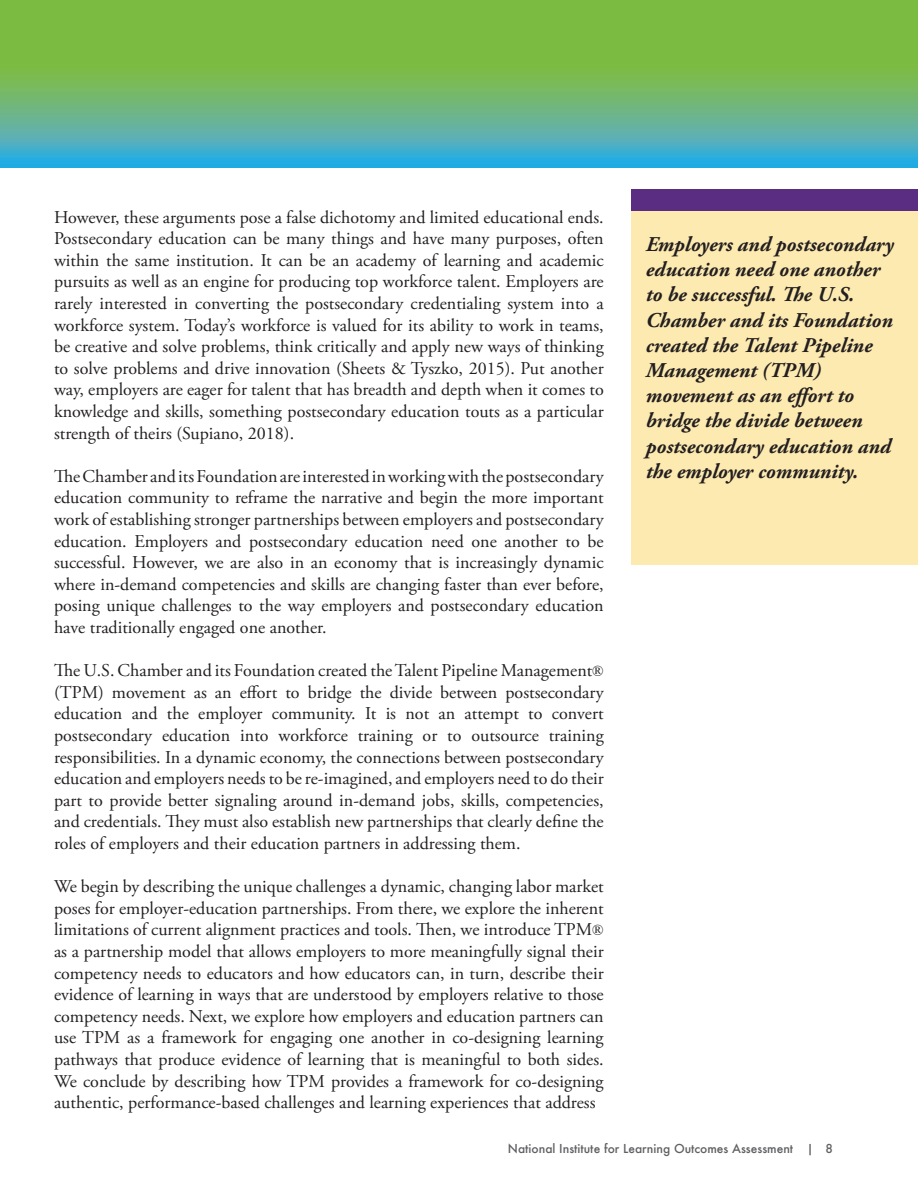
<style>
.page{position:relative;width:918px;height:1188px;background:#fff}
.page>*{position:absolute;margin:0;border:0;box-sizing:border-box;transform-origin:0 0}
.t1{font:italic 700 21px/25.2px "Adobe Garamond Pro";color:#231f20}
.t2{font:18px/21.6px "Adobe Garamond Pro";color:#231f20;text-align:justify}
.t3{font:500 12px "Futura";color:#5f6062}
.s1{font-family:"Garamond";font-size:15px}
</style>
<div class="page">
<div style="left:631px;top:204px;width:287px;height:361px;background:#fdeab0"></div>
<div style="left:631px;top:189px;width:287px;height:22px;background:#5a2c82"></div>
<svg style="left:0;top:0;width:918px;height:167px;background:#6bb671"></svg>
<p class="t2" style="left:54px;top:207px;width:551px">However, these arguments pose a false dichotomy and limited educational ends.<br>Postsecondary education can be many things and have many purposes, often within the same institution. It can be an academy of learning and academic pursuits as well as an engine for producing top workforce talent. Employers are rarely interested in converting the postsecondary credentialing system into a workforce system. Today’s workforce is valued for its ability to work in teams, be creative and solve problems, think critically and apply new ways of thinking to solve problems and drive innovation (Sheets &amp; Tyszko, 2015). Put another way, employers are eager for talent that has breadth and depth when it comes to knowledge and skills, something postsecondary education touts as a particular strength of theirs (Supiano, 2018).</p>
<p class="t2" style="left:54px;top:466px;width:551px">The Chamber and its Foundation are interested in working with the postsecondary education community to reframe the narrative and begin the more important work of establishing stronger partnerships between employers and postsecondary education. Employers and postsecondary education need one another to be successful. However, we are also in an economy that is increasingly dynamic where in-demand competencies and skills are changing faster than ever before, posing unique challenges to the way employers and postsecondary education have traditionally engaged one another.</p>
<p class="t2" style="left:54px;top:660px;width:551px">The U.S. Chamber and its Foundation created the Talent Pipeline Management<span class="s1">® </span>(TPM) movement as an effort to bridge the divide between postsecondary education and the employer community. It is not an attempt to convert postsecondary education into workforce training or to outsource training responsibilities. In a dynamic economy, the connections between postsecondary education and employers needs to be re-imagined, and employers need to do their part to provide better signaling around in-demand jobs, skills, competencies, and credentials. They must also establish new partnerships that clearly define the roles of employers and their education partners in addressing them.</p>
<p class="t2" style="left:54px;top:876px;width:551px">We begin by describing the unique challenges a dynamic, changing labor market poses for employer-education partnerships. From there, we explore the inherent limitations of current alignment practices and tools. Then, we introduce TPM<span class="s1">® </span>as a partnership model that allows employers to more meaningfully signal their competency needs to educators and how educators can, in turn, describe their evidence of learning in ways that are understood by employers relative to those competency needs. Next, we explore how employers and education partners can use TPM as a framework for engaging one another in co-designing learning pathways that produce evidence of learning that is meaningful to both sides.<br>We conclude by describing how TPM provides a framework for co-designing authentic, performance-based challenges and learning experiences that address</p>
<p class="t1" style="left:646px;top:232px;width:249px">Employers and postsecondary education need one another to be successful. The U.S.<br>Chamber and its Foundation created the Talent Pipeline<br>Management (TPM) movement as an effort to bridge the divide between postsecondary education and the employer community.</p>
<p class="t3" style="left:508px;top:1140px;width:327px">National Institute for Learning Outcomes Assessment | 8</p>
</div>
